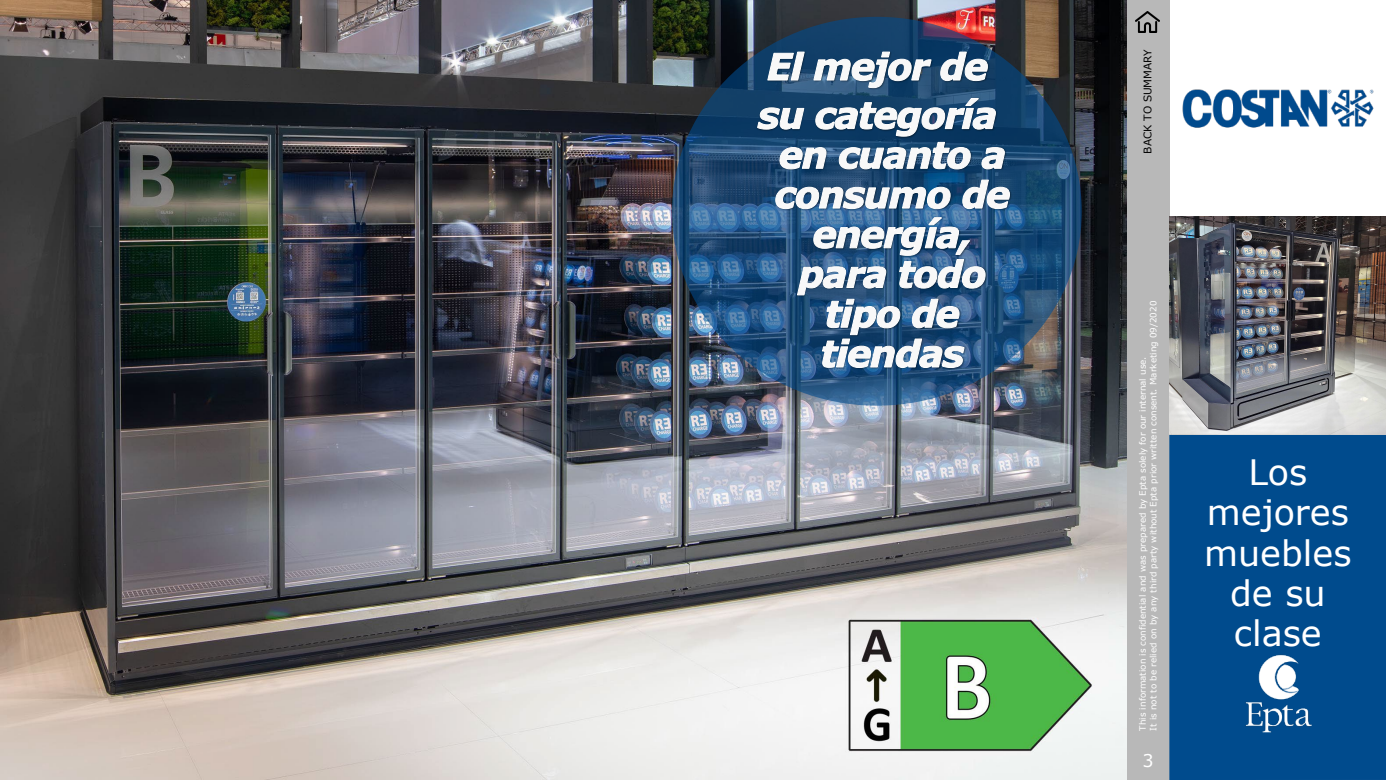
<style>
.page{position:relative;width:1386px;height:780px;background:#fff}
.page>*{position:absolute;margin:0;border:0;box-sizing:border-box;transform-origin:0 0}
.t1{font:35px/40.2px "Verdana";color:#fff;text-align:center}
.t2{font:17.5px "Verdana";color:#fff}
.t3{font:10.5px "Verdana";letter-spacing:-.005em;color:#000}
.t4{font:8.75px/10.5px "Verdana";letter-spacing:.005em;color:#fff}
</style>
<div class="page">
<div style="left:1126px;top:0;width:43px;height:779px;background:#b8b8b8"></div>
<img style="left:1182px;top:89px;width:192px;height:39px">
<div style="left:1169px;top:433px;width:216px;height:346px;background:#004b8d"></div>
<img style="left:1245px;top:654px;width:67px;height:79px">
<img style="left:1135px;top:12px;width:24px;height:21px">
<img style="left:1169px;top:216px;width:216px;height:218px">
<img style="left:0;top:0;width:1126px;height:779px">
<div style="left:672px;top:17px;width:409px;height:388px;background:#004b8d;border-radius:50%;opacity:.6"></div>
<img style="left:766px;top:50px;width:224px;height:41px">
<svg style="left:766px;top:51px;width:222px;height:37px"></svg>
<img style="left:755px;top:96px;width:243px;height:43px">
<img style="left:778px;top:140px;width:229px;height:32px">
<svg style="left:756px;top:97px;width:249px;height:73px"></svg>
<img style="left:774px;top:178px;width:238px;height:33px">
<svg style="left:774px;top:179px;width:236px;height:30px"></svg>
<img style="left:812px;top:215px;width:160px;height:1px">
<img style="left:795px;top:257px;width:193px;height:41px">
<img style="left:820px;top:368px;width:147px;height:2px">
<svg style="left:796px;top:216px;width:189px;height:152px"></svg>
<p class="t3" style="left:1140px;top:153px;width:106px;rotate:-90deg">BACK TO SUMMARY</p>
<p class="t4" style="left:1137px;top:730px;width:431px;rotate:-90deg">This information is confidential and was prepared by Epta solely for our internal use.<br>It is not to be relied on by any third party without Epta prior written consent. Marketing 09/2020</p>
<h2 class="t2" style="left:1142px;top:748px;width:13px">3</h2>
<h1 class="t1" style="left:1203px;top:451px;width:149px">Los mejores muebles de su clase</h1>
</div>
